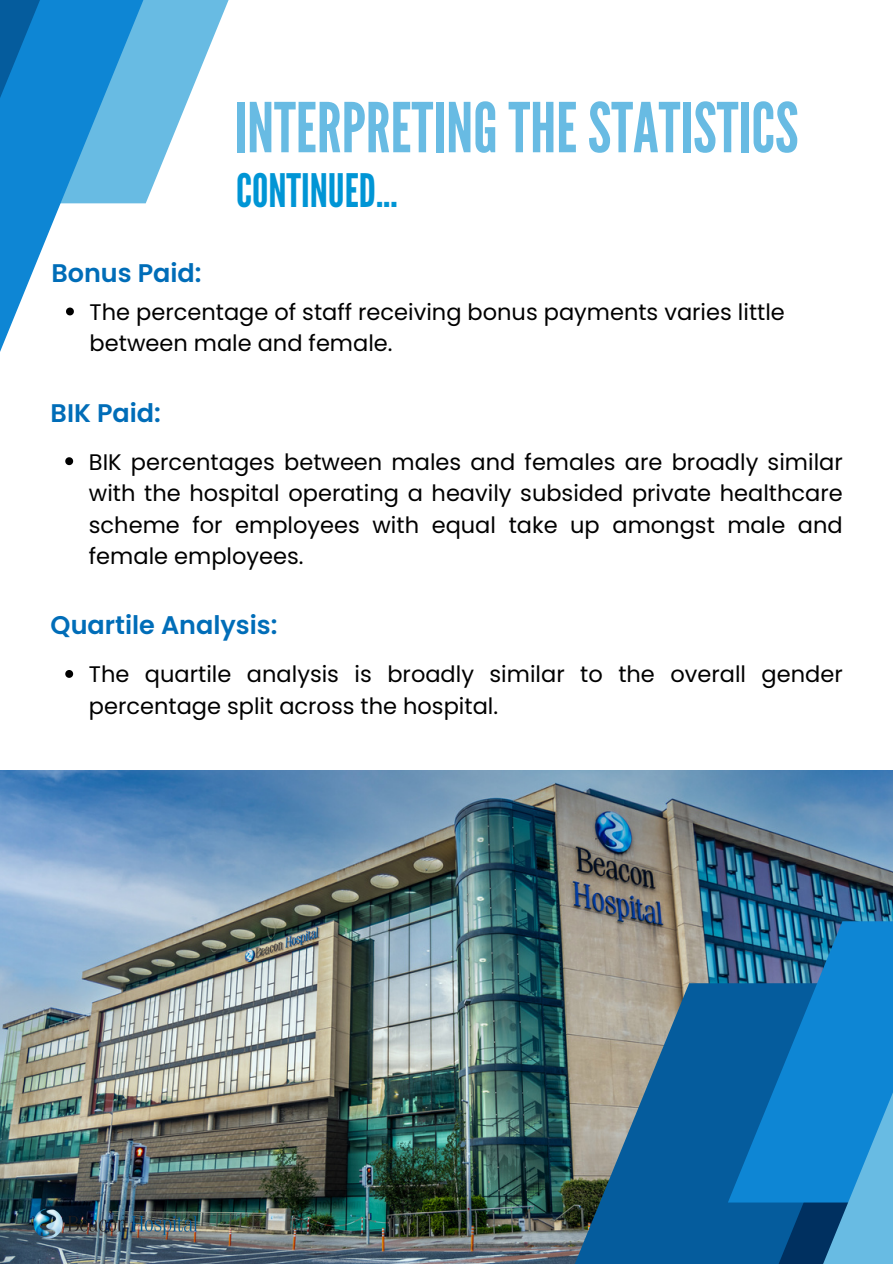
<style>
.page{position:relative;width:893px;height:1264px;background:#fff}
.page>*{position:absolute;margin:0;border:0;box-sizing:border-box;transform-origin:0 0}
.t1{font:68.55px "League Gothic";color:#68bbe3}
.t2{font:46.05px "League Gothic";color:#0095d5}
.t3{font:600 25.5px "Poppins";color:#006db8}
.t4{font:22.5px/31.5px "Poppins";color:#000}
</style>
<div class="page">
<img style="left:0;top:770px;width:892px;height:493px">
<svg style="left:148px;top:0;width:81px;height:198px"></svg>
<svg style="left:0;top:0;width:148px;height:352px"></svg>
<svg style="left:0;top:0;width:119px;height:167px;background:#1788d0"></svg>
<svg style="left:574px;top:983px;width:225px;height:280px;background:#3c7296"></svg>
<svg style="left:727px;top:921px;width:165px;height:281px;background:#1172b4"></svg>
<svg style="left:799px;top:1040px;width:93px;height:223px;background:#258bcb"></svg>
<img style="left:25px;top:1197px;width:175px;height:52px">
<svg style="left:65px;top:457px;width:8px;height:8px"></svg>
<svg style="left:65px;top:670px;width:8px;height:8px"></svg>
<svg style="left:66px;top:307px;width:8px;height:8px"></svg>
<p class="t1" style="left:234px;top:88px;width:566px">INTERPRETINGTHESTATISTICS</p>
<p class="t2" style="left:236px;top:164px;width:163px">CONTINUED...</p>
<p class="t3" style="left:51px;top:255px;width:152px">Bonus Paid:</p>
<p class="t4" style="left:90px;top:296px;width:696px">The percentage of staff receiving bonus payments varies little between male and female.</p>
<p class="t3" style="left:51px;top:395px;width:112px">BIK Paid:</p>
<p class="t4" style="left:89px;top:446px;width:755px;text-align:justify">BIK percentages between males and females are broadly similar with the hospital operating a heavily subsided private healthcare scheme for employees with equal take up amongst male and female employees.</p>
<p class="t3" style="left:51px;top:607px;width:228px">Quartile Analysis:</p>
<p class="t4" style="left:89px;top:658px;width:755px">The quartile analysis is broadly similar to the overall gender percentage split across the hospital.</p>
</div>
